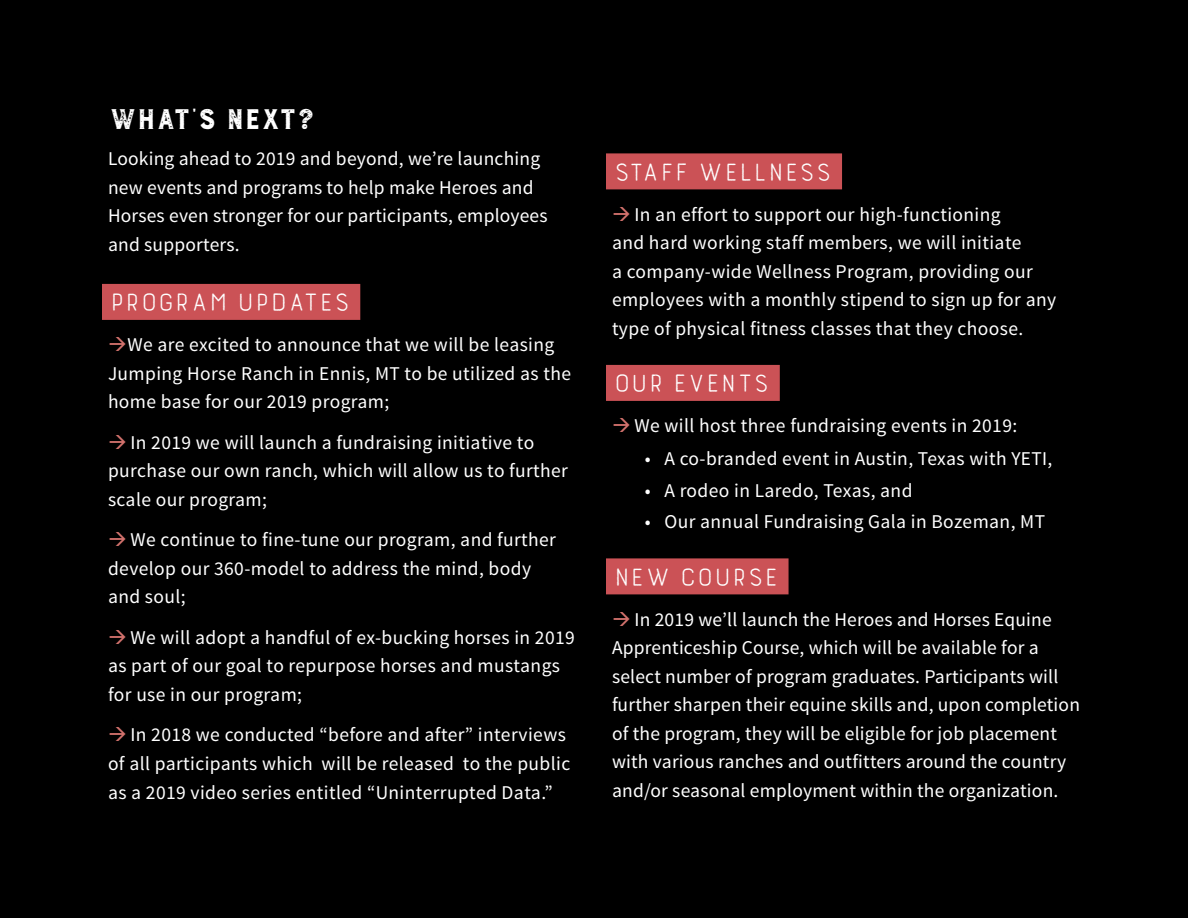
<style>
.page{position:relative;width:1188px;height:918px;background:#000}
.page>*{position:absolute;margin:0;border:0;box-sizing:border-box;transform-origin:0 0}
.t1{font:37.5px "Burford Rustic Line Regular 2";color:#fff}
.t2{font:700 37.5px "Burford Rustic";letter-spacing:-.03em;color:#fff}
.t3{font:19.5px/28.5px "Source Sans Pro";letter-spacing:.02em;color:#fff}
.s1{color:#d3726d}
</style>
<div class="page">
<div style="left:102px;top:284px;width:258px;height:36px;background:#cb5256"></div>
<div style="left:606px;top:153px;width:236px;height:36px;background:#cb5256"></div>
<div style="left:606px;top:365px;width:174px;height:36px;background:#cb5256"></div>
<div style="left:606px;top:558px;width:183px;height:36px;background:#cb5256"></div>
<h1 class="t2" style="left:108px;top:100px;width:209px">WHAT’S NEXT?</h1>
<p class="t3" style="left:108px;top:145px;width:441px">Looking ahead to 2019 and beyond, we’re launching new events and programs to help make Heroes and Horses even stronger for our participants, employees and supporters.</p>
<h1 class="t1" style="left:108px;top:278px;width:18px">PROGRAM</h1>
<h1 class="t1" style="left:235px;top:278px;width:96px">UPDATES</h1>
<p class="t3" style="left:108px;top:331px;width:465px"><span class="s1">→</span>We are excited to announce that we will be leasing<br>Jumping Horse Ranch in Ennis, MT to be utilized as the home base for our 2019 program;</p>
<p class="t3" style="left:108px;top:429px;width:462px"><span class="s1">→</span> In 2019 we will launch a fundraising initiative to purchase our own ranch, which will allow us to further scale our program;</p>
<p class="t3" style="left:108px;top:526px;width:450px"><span class="s1">→</span>We continue to fine-tune our program, and further develop our 360-model to address the mind, body and soul;</p>
<p class="t3" style="left:108px;top:624px;width:468px"><span class="s1">→</span>We will adopt a handful of ex-bucking horses in 2019 as part of our goal to repurpose horses and mustangs for use in our program;</p>
<p class="t3" style="left:108px;top:721px;width:464px"><span class="s1">→</span> In 2018 we conducted “before and after” interviews of all participants which will be released to the public as a 2019 video series entitled “Uninterrupted Data.”</p>
<h1 class="t1" style="left:612px;top:147px;width:15px">STAFF</h1>
<h1 class="t1" style="left:696px;top:147px;width:18px">WELLNESS</h1>
<p class="t3" style="left:612px;top:201px;width:446px"><span class="s1">→</span> In an effort to support our high-functioning<br>and hard working staff members, we will initiate<br>a company-wide Wellness Program, providing our employees with a monthly stipend to sign up for any type of physical fitness classes that they choose.</p>
<h1 class="t1" style="left:612px;top:359px;width:75px">OUR EVEN</h1>
<h1 class="t1" style="left:735px;top:359px;width:28px">TS</h1>
<p class="t3" style="left:612px;top:412px;width:407px"><span class="s1">→</span> We will host three fundraising events in 2019:</p>
<p class="t3" style="left:645px;top:445px;width:409px">• A co-branded event in Austin, Texas with YETI,</p>
<p class="t3" style="left:645px;top:477px;width:269px">• A rodeo in Laredo, Texas, and</p>
<p class="t3" style="left:645px;top:508px;width:402px">• Our annual Fundraising Gala in Bozeman, MT</p>
<h1 class="t1" style="left:612px;top:552px;width:19px">NEW</h1>
<h1 class="t1" style="left:678px;top:552px;width:17px">COURSE</h1>
<p class="t3" style="left:612px;top:606px;width:470px"><span class="s1">→</span> In 2019 we’ll launch the Heroes and Horses Equine Apprenticeship Course, which will be available for a select number of program graduates. Participants will further sharpen their equine skills and, upon completion of the program, they will be eligible for job placement with various ranches and outfitters around the country and/or seasonal employment within the organization.</p>
</div>
